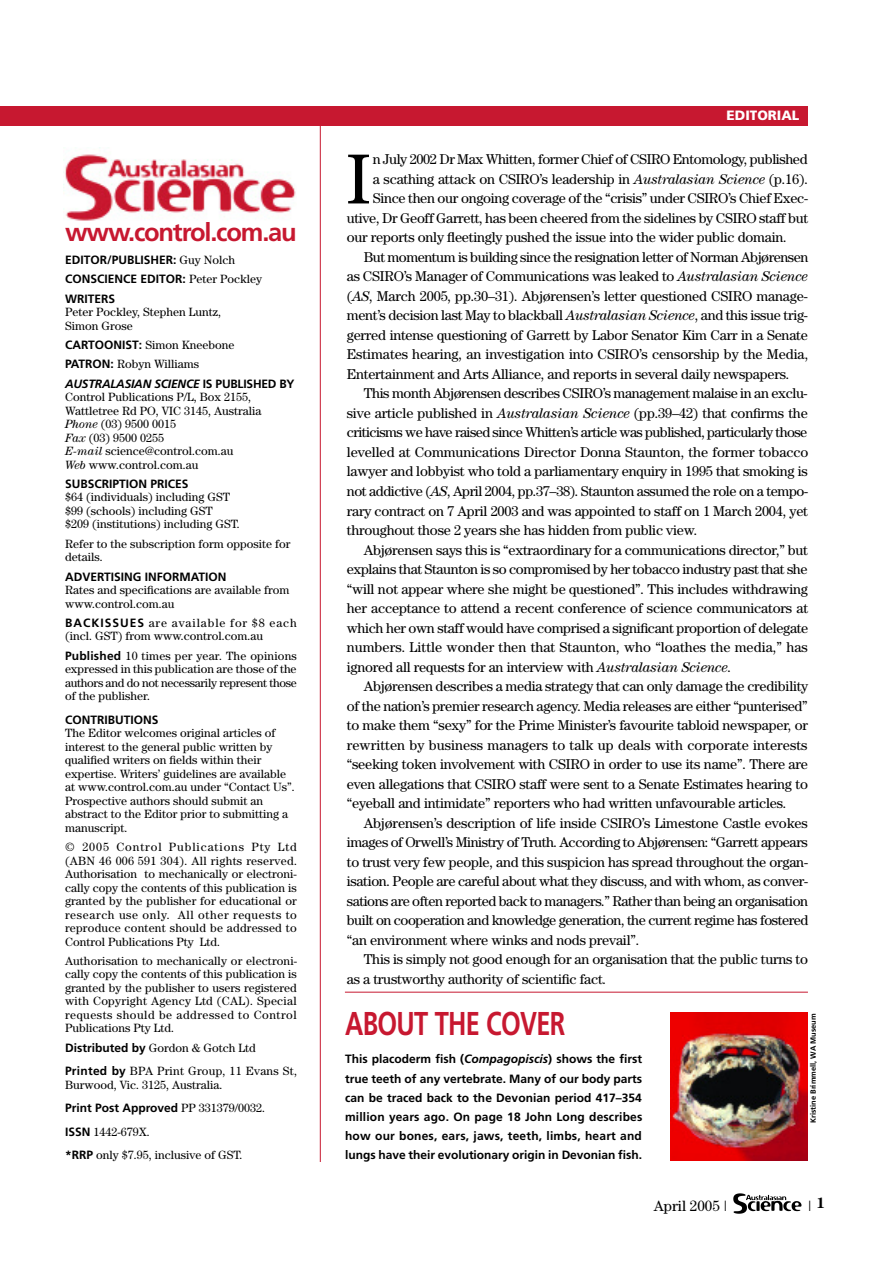
<style>
.page{position:relative;width:893px;height:1263px;background:#fff}
.page>*{position:absolute;margin:0;border:0;box-sizing:border-box;transform-origin:0 0}
.t1{font:70.95px "Century LT";color:#000}
.t2{font:700 33px "Frutiger";letter-spacing:-.03em;color:#c71830;scale:.77 1}
.t3{font:700 25.5px "Frutiger";letter-spacing:-.045em;color:#c71830}
.t4{font:15px "Century LT";color:#000}
.t5{font:14.25px "Century LT";letter-spacing:-.015em;color:#000}
.t6{font:14.25px "Century LT";letter-spacing:.005em;color:#000}
.t7{font:14.25px "Century LT";letter-spacing:-.04em;color:#000}
.t8{font:900 13.5px "Frutiger";color:#fff}
.t9{font:12px/13.5px "Century LT";color:#000}
.t10{font:700 12px/19.2px "Frutiger";color:#000}
.t11{font:12px/23.5px "Century LT";letter-spacing:.02em;color:#000}
.t12{font:italic 700 12px "Frutiger";letter-spacing:-.015em;color:#000}
.t13{font:700 7.5px "Frutiger";color:#000}
.s1{font-family:"Century LT";font-weight:400}
.s2{font-family:"Frutiger";font-weight:700}
.s3{font-style:normal}
.s4{font-style:italic}
</style>
<div class="page">
<img style="left:734px;top:1194px;width:68px;height:19px">
<img style="left:63px;top:147px;width:233px;height:74px">
<img style="left:671px;top:1012px;width:137px;height:149px">
<hr style="left:345px;top:992px;width:463px;height:1px;background:#c71830">
<hr style="left:320px;top:124px;width:1px;height:1038px;background:#c71830">
<div style="left:0;top:106px;width:808px;height:19px;background:#c71830"></div>
<h3 class="t3" style="left:65px;top:221px;width:233px">www.control.com.au</h3>
<p class="t10" style="left:65px;top:251px;width:199px">EDITOR/PUBLISHER: <span class="s1">Guy Nolch<br></span>CONSCIENCE EDITOR: <span class="s1">Peter Pockley<br></span>WRITERS</p>
<p class="t9" style="left:65px;top:306px;width:158px">Peter Pockley, Stephen Luntz,<br>Simon Grose</p>
<p class="t9" style="left:65px;top:336px;width:171px;line-height:19.4px"><span class="s2">CARTOONIST:</span> Simon Kneebone<br><span class="s2">PATRON:</span> Robyn Williams</p>
<p class="t12" style="left:65px;top:379px;width:231px">AUSTRALASIAN SCIENCE <span class="s3">IS PUBLISHED BY</span></p>
<p class="t9" style="left:65px;top:391px;width:198px">Control Publications P/L, Box 2155,<br>Wattletree Rd PO, VIC 3145, Australia<br><span class="s4">Phone</span> (03) 9500 0015<br><span class="s4">Fax</span> (03) 9500 0255<br><span class="s4">E-mail</span> science@control.com.au<br><span class="s4">Web</span> www.control.com.au</p>
<p class="t10" style="left:65px;top:475px;width:125px">SUBSCRIPTION PRICES</p>
<p class="t9" style="left:65px;top:492px;width:176px">$64 (individuals) including GST $99 (schools) including GST<br>$209 (institutions) including GST.</p>
<p class="t9" style="left:65px;top:538px;width:227px">Refer to the subscription form opposite for details.</p>
<p class="t10" style="left:65px;top:568px;width:163px">ADVERTISING INFORMATION</p>
<p class="t9" style="left:65px;top:584px;width:226px">Rates and specifications are available from www.control.com.au</p>
<p class="t9" style="left:65px;top:617px;width:233px"><span class="s2">BACKISSUES</span> are available for $8 each (incl. GST) from www.control.com.au</p>
<p class="t9" style="left:65px;top:650px;width:233px;text-align:justify"><span class="s2">Published</span> 10 times per year. The opinions expressed in this publication are those of the authors and do not necessarily represent those of the publisher.</p>
<p class="t10" style="left:65px;top:711px;width:95px">CONTRIBUTIONS</p>
<p class="t9" style="left:65px;top:727px;width:231px">The Editor welcomes original articles of interest to the general public written by qualified writers on fields within their expertise. Writers’ guidelines are available at www.control.com.au under “Contact Us”.<br>Prospective authors should submit an abstract to the Editor prior to submitting a manuscript.</p>
<p class="t9" style="left:65px;top:841px;width:234px;text-align:justify">© 2005 Control Publications Pty Ltd (ABN 46 006 591 304). All rights reserved.<br>Authorisation to mechanically or electroni&shy;cally copy the contents of this publication is granted by the publisher for educational or research use only. All other requests to reproduce content should be addressed to Control Publications Pty Ltd.</p>
<p class="t9" style="left:65px;top:955px;width:234px;text-align:justify">Authorisation to mechanically or electroni&shy;cally copy the contents of this publication is granted by the publisher to users registered with Copyright Agency Ltd (CAL). Special requests should be addressed to Control Publications Pty Ltd.</p>
<p class="t11" style="left:65px;top:1037px;width:233px"><span class="s2">Distributed by</span> Gordon &amp; Gotch Ltd<br><span class="s2">Printed by</span> BPA Print Group, 11 Evans St,</p>
<p class="t9" style="left:65px;top:1079px;width:159px">Burwood, Vic. 3125, Australia.</p>
<p class="t10" style="left:65px;top:1099px;width:202px">Print Post Approved <span class="s1">PP 331379/0032.</span></p>
<p class="t9" style="left:65px;top:1121px;width:179px;line-height:23.5px"><span class="s2">ISSN</span> 1442-679X.<br><span class="s2">*RRP</span> only $7.95, inclusive of GST.</p>
<p class="t8" style="left:727px;top:109px;width:74px">EDITORIAL</p>
<h1 class="t1" style="left:347px;top:155px;width:25px">I</h1>
<p class="t5" style="left:373px;top:155px;width:436px">n July 2002 Dr Max Whitten, former Chief of CSIRO Entomology, published</p>
<p class="t5" style="left:373px;top:174px;width:437px">a scathing attack on CSIRO’s leadership in <span class="s4">Australasian Science</span> (p.16).</p>
<p class="t5" style="left:373px;top:194px;width:437px">Since then our ongoing coverage of the “crisis” under CSIRO’s Chief Exec-</p>
<p class="t5" style="left:347px;top:213px;width:463px">utive, Dr Geoff Garrett, has been cheered from the sidelines by CSIRO staff but</p>
<p class="t5" style="left:347px;top:233px;width:441px">our reports only fleetingly pushed the issue into the wider public domain.</p>
<p class="t5" style="left:364px;top:252px;width:446px">But momentum is building since the resignation letter of Norman Abjørensen</p>
<p class="t5" style="left:347px;top:272px;width:463px">as CSIRO’s Manager of Communications was leaked to <span class="s4">Australasian Science</span></p>
<p class="t5" style="left:347px;top:291px;width:462px">(<span class="s4">AS</span>, March 2005, pp.30–31). Abjørensen’s letter questioned CSIRO manage-</p>
<p class="t5" style="left:347px;top:311px;width:463px">ment’s decision last May to blackball <span class="s4">Australasian Science</span>, and this issue trig-</p>
<p class="t5" style="left:347px;top:330px;width:463px">gerred intense questioning of Garrett by Labor Senator Kim Carr in a Senate</p>
<p class="t5" style="left:347px;top:350px;width:463px">Estimates hearing, an investigation into CSIRO’s censorship by the Media,</p>
<p class="t5" style="left:347px;top:369px;width:444px">Entertainment and Arts Alliance, and reports in several daily newspapers.</p>
<p class="t5" style="left:364px;top:389px;width:445px">This month Abjørensen describes CSIRO’s management malaise in an exclu-</p>
<p class="t5" style="left:347px;top:408px;width:462px">sive article published in <span class="s4">Australasian Science</span> (pp.39–42) that confirms the</p>
<p class="t7" style="left:347px;top:428px;width:462px">criticisms we have raised since Whitten’s article was published, particularly those</p>
<p class="t5" style="left:347px;top:447px;width:463px">levelled at Communications Director Donna Staunton, the former tobacco</p>
<p class="t5" style="left:347px;top:467px;width:463px">lawyer and lobbyist who told a parliamentary enquiry in 1995 that smoking is</p>
<p class="t5" style="left:347px;top:486px;width:463px">not addictive (<span class="s4">AS</span>, April 2004, pp.37–38). Staunton assumed the role on a tempo-</p>
<p class="t5" style="left:347px;top:506px;width:463px">rary contract on 7 April 2003 and was appointed to staff on 1 March 2004, yet</p>
<p class="t5" style="left:347px;top:525px;width:352px">throughout those 2 years she has hidden from public view.</p>
<p class="t5" style="left:364px;top:545px;width:446px">Abjørensen says this is “extraordinary for a communications director,” but</p>
<p class="t5" style="left:347px;top:564px;width:462px">explains that Staunton is so compromised by her tobacco industry past that she</p>
<p class="t5" style="left:347px;top:584px;width:463px">“will not appear where she might be questioned”. This includes withdrawing</p>
<p class="t5" style="left:347px;top:603px;width:463px">her acceptance to attend a recent conference of science communicators at</p>
<p class="t5" style="left:347px;top:623px;width:463px">which her own staff would have comprised a significant proportion of delegate</p>
<p class="t6" style="left:347px;top:642px;width:463px">numbers. Little wonder then that Staunton, who “loathes the media,” has</p>
<p class="t5" style="left:347px;top:662px;width:386px">ignored all requests for an interview with <span class="s4">Australasian Science</span>.</p>
<p class="t5" style="left:364px;top:681px;width:446px">Abjørensen describes a media strategy that can only damage the credibility</p>
<p class="t5" style="left:347px;top:701px;width:462px">of the nation’s premier research agency. Media releases are either “punterised”</p>
<p class="t5" style="left:347px;top:720px;width:463px">to make them “sexy” for the Prime Minister’s favourite tabloid newspaper, or</p>
<p class="t6" style="left:347px;top:740px;width:462px">rewritten by business managers to talk up deals with corporate interests</p>
<p class="t5" style="left:347px;top:759px;width:463px">“seeking token involvement with CSIRO in order to use its name”. There are</p>
<p class="t5" style="left:347px;top:779px;width:463px">even allegations that CSIRO staff were sent to a Senate Estimates hearing to</p>
<p class="t5" style="left:347px;top:798px;width:441px">“eyeball and intimidate” reporters who had written unfavourable articles.</p>
<p class="t5" style="left:364px;top:818px;width:445px">Abjørensen’s description of life inside CSIRO’s Limestone Castle evokes</p>
<p class="t5" style="left:347px;top:837px;width:462px">images of Orwell’s Ministry of Truth. According to Abjørensen: “Garrett appears</p>
<p class="t5" style="left:347px;top:857px;width:463px">to trust very few people, and this suspicion has spread throughout the organ-</p>
<p class="t5" style="left:347px;top:876px;width:463px">isation. People are careful about what they discuss, and with whom, as conver-</p>
<p class="t5" style="left:347px;top:896px;width:463px">sations are often reported back to managers.” Rather than being an organisation</p>
<p class="t5" style="left:347px;top:915px;width:463px">built on cooperation and knowledge generation, the current regime has fostered</p>
<p class="t5" style="left:347px;top:935px;width:294px">“an environment where winks and nods prevail”.</p>
<p class="t5" style="left:364px;top:954px;width:446px">This is simply not good enough for an organisation that the public turns to</p>
<p class="t5" style="left:347px;top:974px;width:261px">as a trustworthy authority of scientific fact.</p>
<h2 class="t2" style="left:345px;top:1010px;width:287px">ABOUT THE COVER</h2>
<p class="t10" style="left:345px;top:1050px;width:299px;text-align:justify">This placoderm fish (<span class="s4">Compagopiscis</span>) shows the first true teeth of any vertebrate. Many of our body parts can be traced back to the Devonian period 417–354 million years ago. On page 18 John Long describes how our bones, ears, jaws, teeth, limbs, heart and lungs have their evolutionary origin in Devonian fish.</p>
<p class="t13" style="left:810px;top:1123px;width:111px;rotate:-90deg">Kristine Brimmell, WA Museum</p>
<p class="t4" style="left:654px;top:1200px;width:75px">April 2005 |</p>
<p class="t4" style="left:808px;top:1200px;width:18px">| <sup>1</sup></p>
</div>
